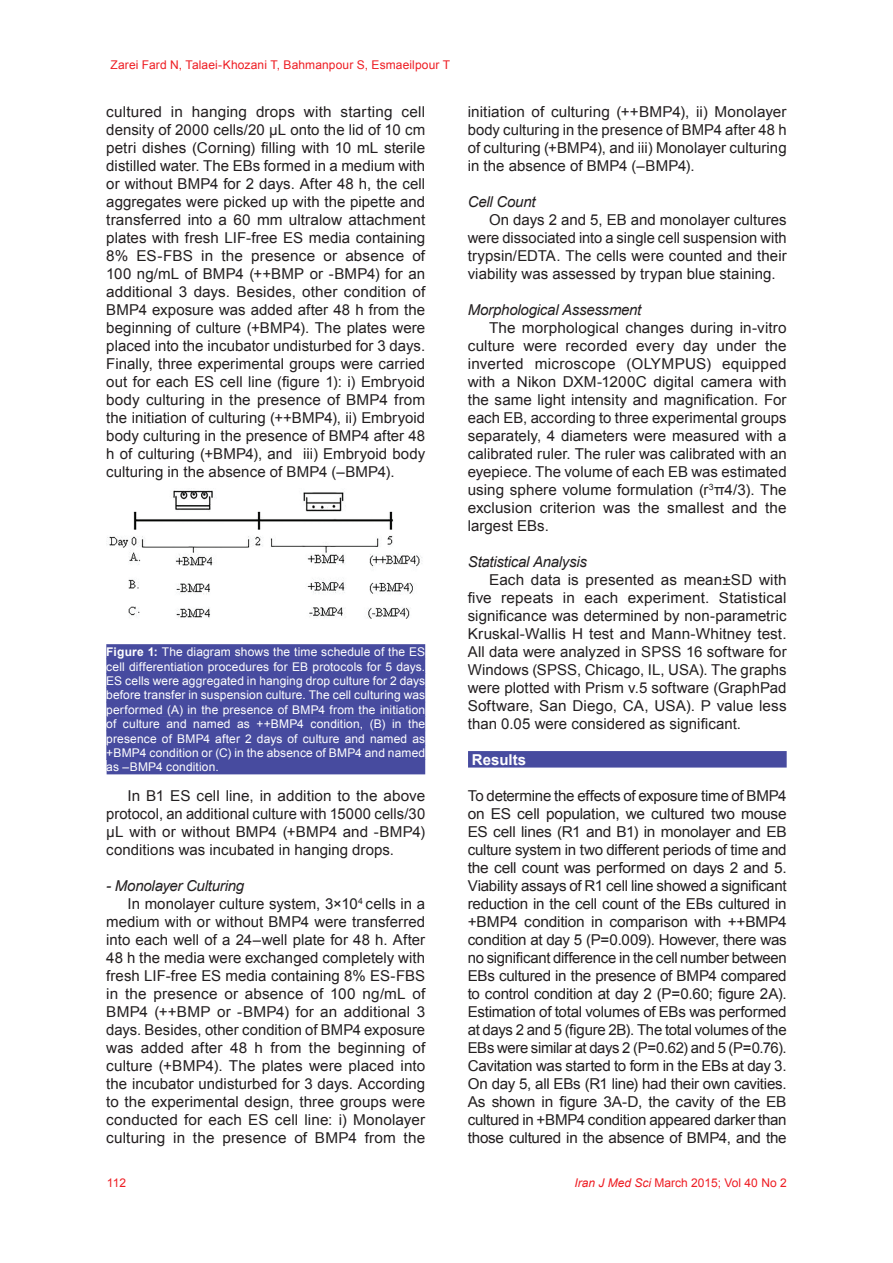
<style>
.page{position:relative;width:893px;height:1263px;background:#fff}
.page>*{position:absolute;margin:0;border:0;box-sizing:border-box;transform-origin:0 0}
.t1{font:15px/18px "Arial";letter-spacing:.005em;color:#231f20;text-align:justify}
.t2{font:italic 15px "Arial";letter-spacing:-.015em;color:#231f20}
.t3{font:700 15px "Arial";color:#fff}
.t4{font:12px/14.4px "Arial";letter-spacing:.01em;color:#fff;text-align:justify}
.t5{font:12px "Arial";letter-spacing:.01em;color:#ee1d23}
.s1{font-weight:700}
.s2{font-style:italic}
</style>
<div class="page">
<div style="left:468px;top:751px;width:319px;height:16px;background:#474b9f"></div>
<div style="left:106px;top:644px;width:319px;height:15px;background:#474b9f"></div>
<div style="left:106px;top:658px;width:319px;height:15px;background:#474b9f"></div>
<div style="left:106px;top:673px;width:319px;height:15px;background:#474b9f"></div>
<div style="left:106px;top:687px;width:319px;height:15px;background:#474b9f"></div>
<div style="left:106px;top:702px;width:319px;height:15px;background:#474b9f"></div>
<div style="left:106px;top:716px;width:319px;height:15px;background:#474b9f"></div>
<div style="left:106px;top:730px;width:319px;height:15px;background:#474b9f"></div>
<div style="left:106px;top:745px;width:319px;height:15px;background:#474b9f"></div>
<div style="left:107px;top:759px;width:318px;height:15px;background:#474b9f"></div>
<img style="left:107px;top:490px;width:315px;height:129px">
<p class="t5" style="left:111px;top:57px;width:341px">Zarei Fard N, Talaei-Khozani T, Bahmanpour S, Esmaeilpour T</p>
<p class="t1" style="left:106px;top:103px;width:320px">cultured in hanging drops with starting cell density of 2000 cells/20 µL onto the lid of 10 cm petri dishes (Corning) filling with 10 mL sterile distilled water. The EBs formed in a medium with or without BMP4 for 2 days. After 48 h, the cell aggregates were picked up with the pipette and transferred into a 60 mm ultralow attachment plates with fresh LIF-free ES media containing 8% ES-FBS in the presence or absence of 100 ng/mL of BMP4 (++BMP or -BMP4) for an additional 3 days. Besides, other condition of BMP4 exposure was added after 48 h from the beginning of culture (+BMP4). The plates were placed into the incubator undisturbed for 3 days.<br>Finally, three experimental groups were carried out for each ES cell line (figure 1): i) Embryoid body culturing in the presence of BMP4 from the initiation of culturing (++BMP4), ii) Embryoid body culturing in the presence of BMP4 after 48 h of culturing (+BMP4), and iii) Embryoid body culturing in the absence of BMP4 (–BMP4).</p>
<p class="t4" style="left:106px;top:645px;width:320px"><span class="s1">Figure 1:</span> The diagram shows the time schedule of the ES cell differentiation procedures for EB protocols for 5 days.<br>ES cells were aggregated in hanging drop culture for 2 days before transfer in suspension culture. The cell culturing was performed (A) in the presence of BMP4 from the initiation of culture and named as ++BMP4 condition, (B) in the presence of BMP4 after 2 days of culture and named as +BMP4 condition or (C) in the absence of BMP4 and named as –BMP4 condition.</p>
<p class="t1" style="left:106px;top:787px;width:320px;text-indent:21px">In B1 ES cell line, in addition to the above protocol, an additional culture with 15000 cells/30 µL with or without BMP4 (+BMP4 and -BMP4) conditions was incubated in hanging drops.</p>
<p class="t2" style="left:106px;top:876px;width:139px">- Monolayer Culturing</p>
<p class="t1" style="left:128px;top:895px;width:299px">In monolayer culture system, 3×10<sup>4</sup> cells in a</p>
<p class="t1" style="left:106px;top:913px;width:320px">medium with or without BMP4 were transferred</p>
<p class="t1" style="left:106px;top:931px;width:320px">into each well of a 24–well plate for 48 h. After</p>
<p class="t1" style="left:106px;top:949px;width:320px">48 h the media were exchanged completely with</p>
<p class="t1" style="left:106px;top:967px;width:320px">fresh LIF-free ES media containing 8% ES-FBS</p>
<p class="t1" style="left:106px;top:985px;width:320px">in the presence or absence of 100 ng/mL of</p>
<p class="t1" style="left:106px;top:1003px;width:320px">BMP4 (++BMP or -BMP4) for an additional 3</p>
<p class="t1" style="left:106px;top:1021px;width:320px">days. Besides, other condition of BMP4 exposure</p>
<p class="t1" style="left:106px;top:1039px;width:320px">was added after 48 h from the beginning of</p>
<p class="t1" style="left:106px;top:1057px;width:320px">culture (+BMP4). The plates were placed into</p>
<p class="t1" style="left:106px;top:1075px;width:320px">the incubator undisturbed for 3 days. According</p>
<p class="t1" style="left:106px;top:1093px;width:320px">to the experimental design, three groups were</p>
<p class="t1" style="left:106px;top:1111px;width:320px">conducted for each ES cell line: i) Monolayer</p>
<p class="t1" style="left:106px;top:1129px;width:320px">culturing in the presence of BMP4 from the</p>
<p class="t5" style="left:107px;top:1175px;width:21px">112</p>
<p class="t1" style="left:468px;top:103px;width:320px">initiation of culturing (++BMP4), ii) Monolayer body culturing in the presence of BMP4 after 48 h of culturing (+BMP4), and iii) Monolayer culturing in the absence of BMP4 (–BMP4).</p>
<p class="t2" style="left:468px;top:192px;width:69px">Cell Count</p>
<p class="t1" style="left:468px;top:211px;width:320px;text-indent:21px">On days 2 and 5, EB and monolayer cultures were dissociated into a single cell suspension with trypsin/EDTA. The cells were counted and their viability was assessed by trypan blue staining.</p>
<p class="t2" style="left:468px;top:300px;width:175px">Morphological Assessment</p>
<p class="t1" style="left:468px;top:319px;width:320px;text-indent:21px">The morphological changes during in-vitro culture were recorded every day under the inverted microscope (OLYMPUS) equipped with a Nikon DXM-1200C digital camera with the same light intensity and magnification. For each EB, according to three experimental groups separately, 4 diameters were measured with a calibrated ruler. The ruler was calibrated with an eyepiece. The volume of each EB was estimated using sphere volume formulation (r<sup>3</sup>π4/3). The exclusion criterion was the smallest and the largest EBs.</p>
<p class="t2" style="left:468px;top:552px;width:121px">Statistical Analysis</p>
<p class="t1" style="left:468px;top:571px;width:320px;text-indent:21px">Each data is presented as mean±SD with five repeats in each experiment. Statistical significance was determined by non-parametric Kruskal-Wallis H test and Mann-Whitney test.<br>All data were analyzed in SPSS 16 software for Windows (SPSS, Chicago, IL, USA). The graphs were plotted with Prism v.5 software (GraphPad Software, San Diego, CA, USA). P value less than 0.05 were considered as significant.</p>
<p class="t3" style="left:472px;top:750px;width:56px">Results</p>
<p class="t1" style="left:468px;top:787px;width:320px">To determine the effects of exposure time of BMP4 on ES cell population, we cultured two mouse ES cell lines (R1 and B1) in monolayer and EB culture system in two different periods of time and the cell count was performed on days 2 and 5.<br>Viability assays of R1 cell line showed a significant reduction in the cell count of the EBs cultured in +BMP4 condition in comparison with ++BMP4 condition at day 5 (P=0.009). However, there was no significant difference in the cell number between EBs cultured in the presence of BMP4 compared to control condition at day 2 (P=0.60; figure 2A).<br>Estimation of total volumes of EBs was performed at days 2 and 5 (figure 2B). The total volumes of the EBs were similar at days 2 (P=0.62) and 5 (P=0.76).<br>Cavitation was started to form in the EBs at day 3.<br>On day 5, all EBs (R1 line) had their own cavities.<br>As shown in figure 3A-D, the cavity of the EB cultured in +BMP4 condition appeared darker than those cultured in the absence of BMP4, and the</p>
<p class="t5" style="left:575px;top:1175px;width:214px"><span class="s2">Iran J Med Sci</span> March 2015; Vol 40 No 2</p>
</div>
